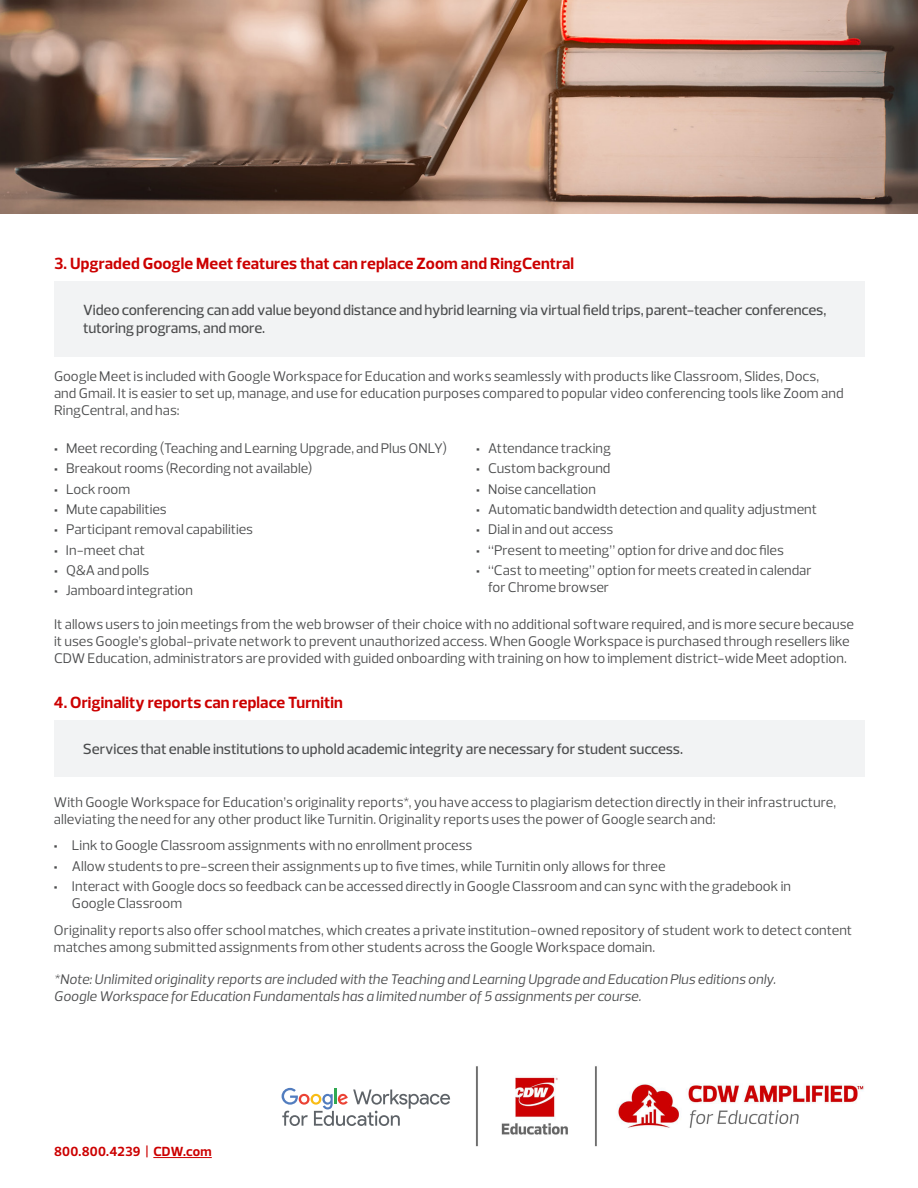
<style>
.page{position:relative;width:918px;height:1188px;background:#fff}
.page>*{position:absolute;margin:0;border:0;box-sizing:border-box;transform-origin:0 0}
.t1{font:700 16.5px "Prelo";letter-spacing:.005em;color:#c00}
.t2{font:500 15px/18px "Prelo";letter-spacing:-.005em;color:#4b4c4d}
.t3{font:14.25px/17.1px "Prelo";color:#4b4c4d}
.t4{font:italic 14.25px/17.1px "Prelo";letter-spacing:.005em;color:#4b4c4d}
.t5{font:700 13.5px "Prelo";letter-spacing:.015em;color:#c00}
.s1{font-weight:900}
</style>
<div class="page">
<div style="left:54px;top:281px;width:810px;height:76px;background:#f2f3f4"></div>
<div style="left:54px;top:721px;width:810px;height:56px;background:#f2f3f4"></div>
<hr style="left:153px;top:1157px;width:59px;height:1px;background:#c00">
<svg style="left:282px;top:1088px;width:168px;height:38px"></svg>
<img style="left:501px;top:1066px;width:363px;height:81px">
<img style="left:476px;top:1066px;width:2px;height:81px">
<img style="left:0;top:0;width:918px;height:214px">
<p class="t1" style="left:54px;top:253px;width:522px">3. Upgraded Google Meet features that can replace Zoom and RingCentral</p>
<p class="t2" style="left:83px;top:301px;width:745px">Video conferencing can add value beyond distance and hybrid learning via virtual field trips, parent-teacher conferences, tutoring programs, and more.</p>
<p class="t3" style="left:54px;top:368px;width:791px">Google Meet is included with Google Workspace for Education and works seamlessly with products like Classroom, Slides, Docs, and Gmail. It is easier to set up, manage, and use for education purposes compared to popular video conferencing tools like Zoom and<br>RingCentral, and has:</p>
<p class="t3" style="left:54px;top:440px;width:395px"><span class="s1">•</span> Meet recording (Teaching and Learning Upgrade, and Plus ONLY)</p>
<p class="t3" style="left:54px;top:460px;width:260px"><span class="s1">•</span> Breakout rooms (Recording not available)</p>
<p class="t3" style="left:54px;top:480px;width:78px"><span class="s1">•</span> Lock room</p>
<p class="t3" style="left:54px;top:501px;width:114px"><span class="s1">•</span> Mute capabilities</p>
<p class="t3" style="left:54px;top:521px;width:201px"><span class="s1">•</span> Participant removal capabilities</p>
<p class="t3" style="left:54px;top:541px;width:93px"><span class="s1">•</span> In-meet chat</p>
<p class="t3" style="left:54px;top:562px;width:97px"><span class="s1">•</span> Q&amp;A and polls</p>
<p class="t3" style="left:54px;top:582px;width:140px"><span class="s1">•</span> Jamboard integration</p>
<p class="t3" style="left:476px;top:440px;width:136px"><span class="s1">•</span> Attendance tracking</p>
<p class="t3" style="left:476px;top:460px;width:136px"><span class="s1">•</span> Custom background</p>
<p class="t3" style="left:476px;top:480px;width:121px"><span class="s1">•</span> Noise cancellation</p>
<p class="t3" style="left:476px;top:501px;width:343px"><span class="s1">•</span> Automatic bandwidth detection and quality adjustment</p>
<p class="t3" style="left:476px;top:521px;width:139px"><span class="s1">•</span> Dial in and out access</p>
<p class="t3" style="left:476px;top:541px;width:309px"><span class="s1">•</span> “Present to meeting” option for drive and doc files</p>
<p class="t3" style="left:488px;top:562px;width:325px;text-indent:-12px"><span class="s1">•</span> “Cast to meeting” option for meets created in calendar for Chrome browser</p>
<p class="t3" style="left:54px;top:616px;width:802px">It allows users to join meetings from the web browser of their choice with no additional software required, and is more secure because it uses Google’s global-private network to prevent unauthorized access. When Google Workspace is purchased through resellers like<br>CDW Education, administrators are provided with guided onboarding with training on how to implement district-wide Meet adoption.</p>
<p class="t1" style="left:54px;top:693px;width:290px">4. Originality reports can replace Turnitin</p>
<p class="t2" style="left:83px;top:740px;width:602px">Services that enable institutions to uphold academic integrity are necessary for student success.</p>
<p class="t3" style="left:54px;top:793px;width:784px">With Google Workspace for Education’s originality reports*, you have access to plagiarism detection directly in their infrastructure, alleviating the need for any other product like Turnitin. Originality reports uses the power of Google search and:</p>
<p class="t3" style="left:54px;top:837px;width:420px"><span class="s1">•</span> Link to Google Classroom assignments with no enrollment process</p>
<p class="t3" style="left:54px;top:857px;width:613px"><span class="s1">•</span> Allow students to pre-screen their assignments up to five times, while Turnitin only allows for three</p>
<p class="t3" style="left:72px;top:878px;width:721px;text-indent:-18px"><span class="s1">•</span> Interact with Google docs so feedback can be accessed directly in Google Classroom and can sync with the gradebook in<br>Google Classroom</p>
<p class="t3" style="left:54px;top:921px;width:800px">Originality reports also offer school matches, which creates a private institution-owned repository of student work to detect content matches among submitted assignments from other students across the Google Workspace domain.</p>
<p class="t4" style="left:54px;top:971px;width:723px">*Note: Unlimited originality reports are included with the Teaching and Learning Upgrade and Education Plus editions only.<br>Google Workspace for Education Fundamentals has a limited number of 5 assignments per course.</p>
<p class="t5" style="left:54px;top:1143px;width:159px">800.800.4239 | CDW.com</p>
</div>
